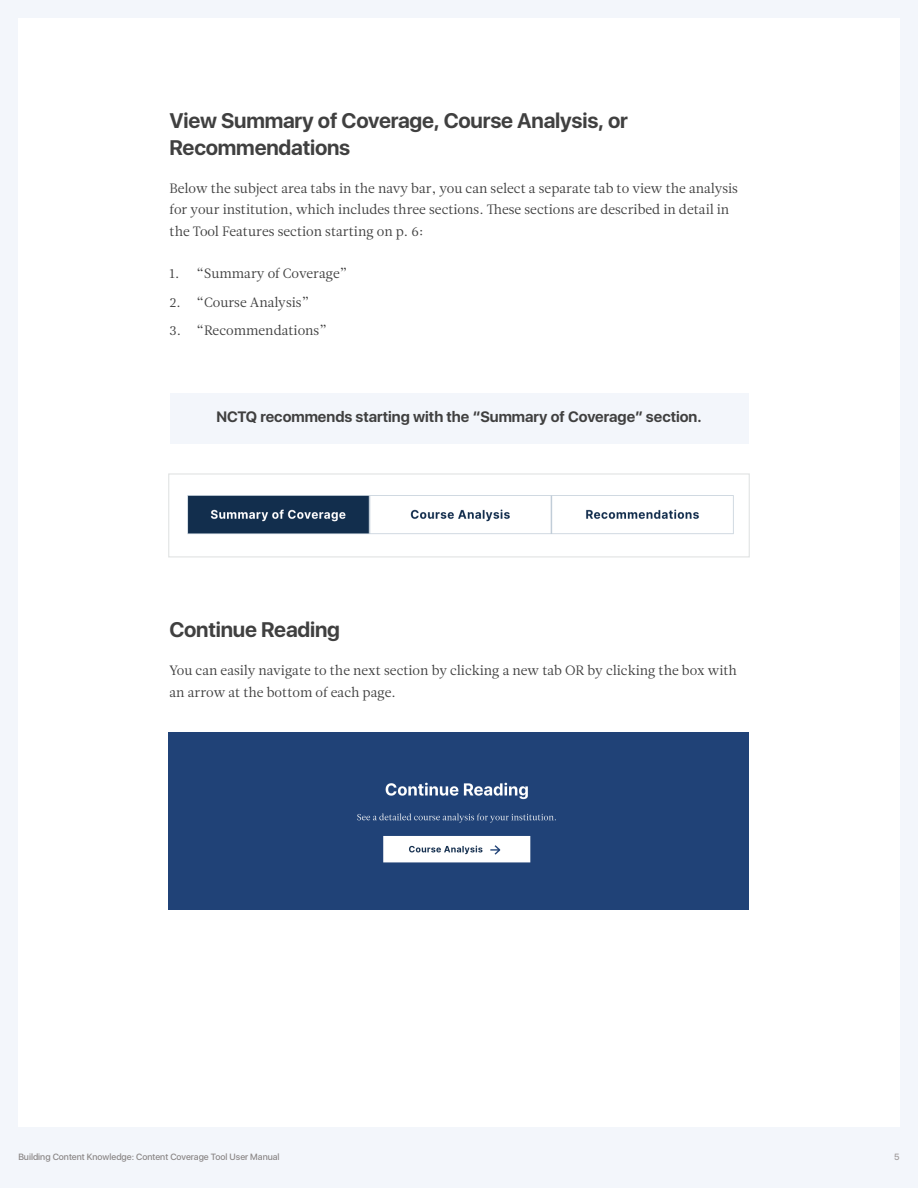
<style>
.page{position:relative;width:918px;height:1188px;background:#f3f6fb}
.page>*{position:absolute;margin:0;border:0;box-sizing:border-box;transform-origin:0 0}
.t1{font:700 21px/27px "SFUI Display";letter-spacing:-.01em;color:#404040}
.t2{font:700 15px "SFUI Display";color:#404040}
.body{font:13.5px/21.8px "Leitura News Roman 1";color:#404040}
.t3{font:500 9px "SFUI Display";color:#8b8787}
.t4{font:500 9px "SFUI Display";color:#9e9a9a}
</style>
<div class="page">
<div style="left:18px;top:18px;width:882px;height:1108px;background:#fff"></div>
<div style="left:170px;top:393px;width:578px;height:50px;background:#f3f6fb"></div>
<img style="left:187px;top:495px;width:547px;height:39px">
<div style="left:168px;top:473px;width:582px;height:84px;border:1px solid #e2e4e4"></div>
<div style="left:169px;top:732px;width:579px;height:178px;background:#204277"></div>
<h3 class="t1" style="left:169px;top:107px;width:460px">View Summary of Coverage, Course Analysis, or<br>Recommendations</h3>
<p class="body" style="left:170px;top:177px;width:570px">Below the subject area tabs in the navy bar, you can select a separate tab to view the analysis for your institution, which includes three sections. These sections are described in detail in the Tool Features section starting on p. 6:</p>
<p class="body" style="left:170px;top:263px;width:179px">1. “Summary of Coverage”</p>
<p class="body" style="left:170px;top:291px;width:141px">2. “Course Analysis”</p>
<p class="body" style="left:170px;top:320px;width:159px">3. “Recommendations”</p>
<h4 class="t2" style="left:216px;top:408px;width:487px">NCTQ recommends starting with the “Summary of Coverage” section.</h4>
<h3 class="t1" style="left:169px;top:617px;width:172px">Continue Reading</h3>
<p class="body" style="left:170px;top:660px;width:569px">You can easily navigate to the next section by clicking a new tab OR by clicking the box with an arrow at the bottom of each page.</p>
<p class="t3" style="left:18px;top:1150px;width:263px">Building Content Knowledge: Content Coverage Tool User Manual</p>
<p class="t4" style="left:894px;top:1150px;width:7px">5</p>
</div>
